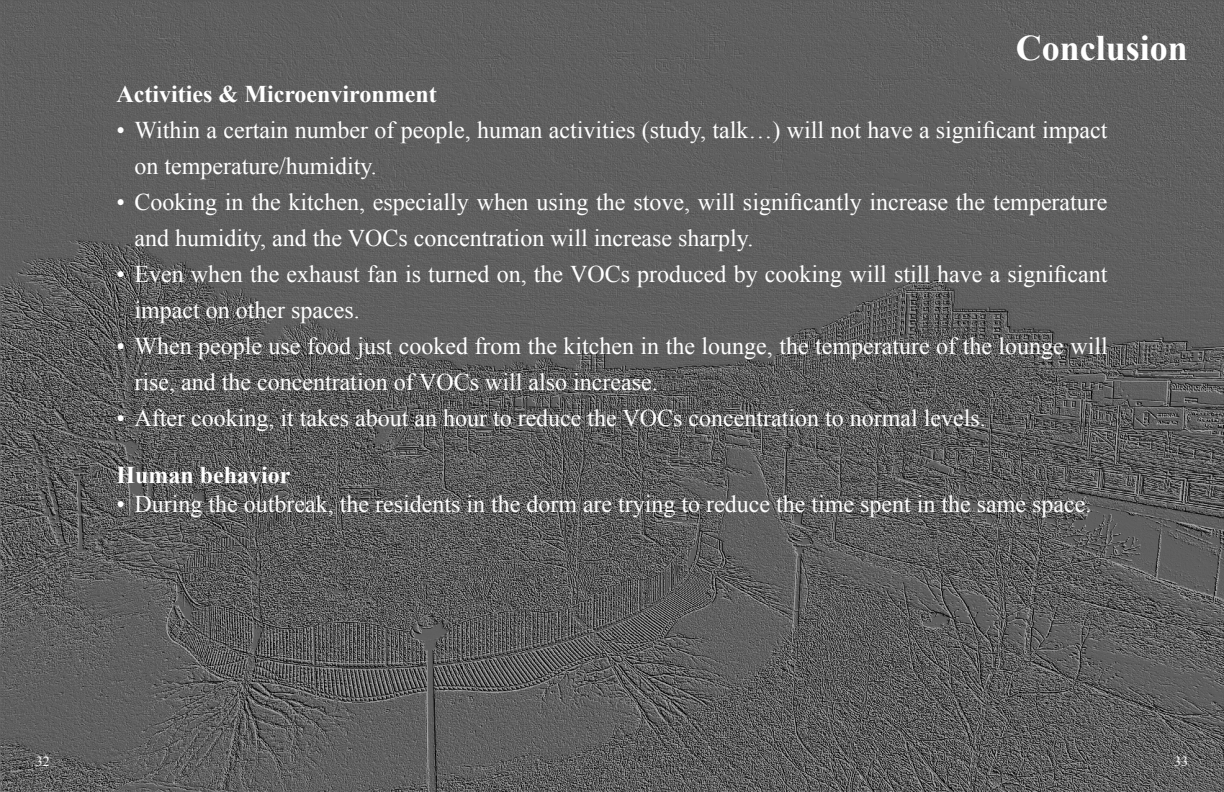
<style>
.page{position:relative;width:1224px;height:792px;background:#fff}
.page>*{position:absolute;margin:0;border:0;box-sizing:border-box;transform-origin:0 0}
.t1{font:700 36px "Times New Roman";color:#fff}
.t2{font:24px/36px "Times New Roman";color:#fff}
.t3{font:700 24px "Times New Roman";color:#fff}
.t4{font:14px "Times New Roman";color:#fff}
</style>
<div class="page">
<img style="left:0;top:0;width:1224px;height:792px">
<h1 class="t1" style="left:1016px;top:23px;width:174px">Conclusion</h1>
<p class="t3" style="left:116px;top:77px;width:322px">Activities &amp; Microenvironment</p>
<p class="t2" style="left:134px;top:111px;width:975px;text-indent:-18px">• Within a certain number of people, human activities (study, talk…) will not have a significant impact on temperature/humidity.</p>
<p class="t2" style="left:134px;top:183px;width:975px;text-indent:-18px">• Cooking in the kitchen, especially when using the stove, will significantly increase the temperature and humidity, and the VOCs concentration will increase sharply.</p>
<p class="t2" style="left:134px;top:255px;width:975px;text-indent:-18px">• Even when the exhaust fan is turned on, the VOCs produced by cooking will still have a significant impact on other spaces.</p>
<p class="t2" style="left:134px;top:327px;width:975px;text-indent:-18px">• When people use food just cooked from the kitchen in the lounge, the temperature of the lounge will rise, and the concentration of VOCs will also increase.</p>
<p class="t2" style="left:116px;top:399px;width:871px">• After cooking, it takes about an hour to reduce the VOCs concentration to normal levels.</p>
<p class="t3" style="left:116px;top:459px;width:176px">Human behavior</p>
<p class="t2" style="left:116px;top:486px;width:977px">• During the outbreak, the residents in the dorm are trying to reduce the time spent in the same space.</p>
<p class="t4" style="left:36px;top:752px;width:15px">32</p>
<p class="t4" style="left:1174px;top:752px;width:15px">33</p>
</div>
